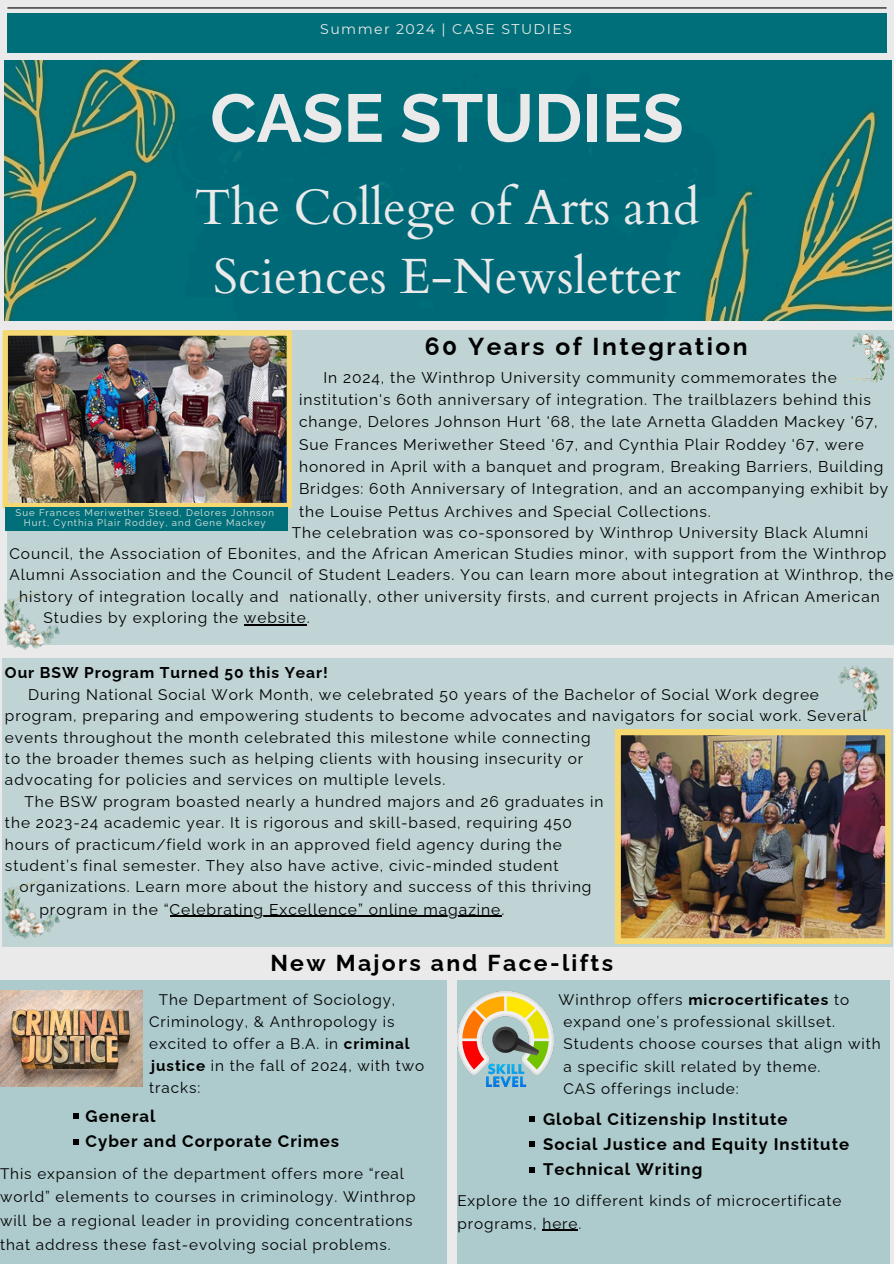
<style>
.page{position:relative;width:894px;height:1264px;background:#fff}
.page>*{position:absolute;margin:0;border:0;box-sizing:border-box;transform-origin:0 0}
.t1{font:700 67.5px "Raleway";color:#eaeaea}
.t2{font:49.5px/68.7px "Cardo";color:#eaeaea;text-align:center}
.t3{font:700 24.45px "Raleway";letter-spacing:.1em;color:#000}
.t4{font:700 22.95px "Raleway";letter-spacing:.1em;color:#000}
.t5{font:700 16.8px/25px "Raleway";letter-spacing:.06em;color:#000}
.t6{font:15.6px "Raleway";letter-spacing:.06em;color:#000}
.t7{font:700 15.6px "Raleway";letter-spacing:.06em;color:#000}
.t8{font:15.45px/22.4px "Raleway";letter-spacing:.06em;color:#000}
.t9{font:15.3px/22px "Raleway";letter-spacing:.06em;color:#000}
.t10{font:14.1px "Montserrat";letter-spacing:.1em;color:#eaeaea}
.t11{font:9.6px "Raleway";letter-spacing:.1em;color:#e6e7e2}
.s1{font-weight:700}
</style>
<div class="page">
<div style="left:0;top:0;width:893px;height:1263px;background:#eaeaea"></div>
<div style="left:7px;top:14px;width:879px;height:39px;background:#006f79"></div>
<hr style="left:7px;top:7px;width:879px;height:1px;background:#000">
<img style="left:5px;top:61px;width:885px;height:259px">
<div style="left:7px;top:330px;width:886px;height:314px;background:#c0d4d6"></div>
<div style="left:0;top:980px;width:446px;height:283px;background:#adcacc"></div>
<div style="left:457px;top:980px;width:433px;height:283px;background:#adcacc"></div>
<img style="left:2px;top:330px;width:290px;height:178px">
<div style="left:2px;top:657px;width:890px;height:289px;background:#c0d4d6"></div>
<hr style="left:170px;top:915px;width:331px;height:2px;background:#000">
<img style="left:615px;top:729px;width:275px;height:214px">
<img style="left:852px;top:334px;width:38px;height:48px">
<div style="left:5px;top:507px;width:283px;height:24px;background:#006f79"></div>
<hr style="left:244px;top:624px;width:62px;height:1px;background:#000">
<img style="left:3px;top:590px;width:59px;height:60px">
<img style="left:3px;top:879px;width:57px;height:60px">
<svg style="left:73px;top:1113px;width:5px;height:6px"></svg>
<svg style="left:73px;top:1139px;width:5px;height:5px"></svg>
<img style="left:0;top:990px;width:143px;height:96px">
<svg style="left:529px;top:1116px;width:6px;height:6px"></svg>
<svg style="left:529px;top:1141px;width:6px;height:5px"></svg>
<svg style="left:529px;top:1167px;width:6px;height:5px"></svg>
<hr style="left:542px;top:1229px;width:36px;height:1px;background:#000">
<img style="left:457px;top:991px;width:96px;height:95px">
<img style="left:838px;top:665px;width:42px;height:49px">
<p class="t10" style="left:320px;top:20px;width:253px">Summer 2024 | CASE STUDIES</p>
<p class="t1" style="left:210px;top:78px;width:475px">CASE STUDIES</p>
<p class="t2" style="left:194px;top:174px;width:506px">The College of Arts and<br>Sciences E-Newsletter</p>
<h3 class="t3" style="left:425px;top:332px;width:324px">60 Years of Integration</h3>
<p class="t8" style="left:299px;top:366px;width:590px;text-indent:24px">In 2024, the Winthrop University community commemorates the institution's 60th anniversary of integration. The trailblazers behind this change, Delores Johnson Hurt '68, the late Arnetta Gladden Mackey '67, Sue Frances Meriwether Steed '67, and Cynthia Plair Roddey '67, were honored in April with a banquet and program, Breaking Barriers, Building Bridges: 60th Anniversary of Integration, and an accompanying exhibit by</p>
<h2 class="t11" style="left:16px;top:507px;width:260px">Sue Frances Meriwether Steed, Delores Johnson</h2>
<p class="t8" style="left:299px;top:500px;width:413px">the Louise Pettus Archives and Special Collections.</p>
<h2 class="t11" style="left:24px;top:517px;width:243px">Hurt, Cynthia Plair Roddey, and Gene Mackey</h2>
<h2 class="t8" style="left:291px;top:521px;width:578px">The celebration was co-sponsored by Winthrop University Black Alumni</h2>
<h2 class="t8" style="left:9px;top:542px;width:878px">Council, the Association of Ebonites, and the African American Studies minor, with support from the Winthrop</h2>
<h2 class="t8" style="left:9px;top:563px;width:885px">Alumni Association and the Council of Student Leaders. You can learn more about integration at Winthrop, the</h2>
<h2 class="t8" style="left:19px;top:585px;width:861px">history of integration locally and nationally, other university firsts, and current projects in African American</h2>
<h2 class="t8" style="left:43px;top:606px;width:267px">Studies by exploring the website.</h2>
<p class="t7" style="left:5px;top:663px;width:324px">Our BSW Program Turned 50 this Year!</p>
<p class="t8" style="left:28px;top:683px;width:792px">During National Social Work Month, we celebrated 50 years of the Bachelor of Social Work degree</p>
<p class="t8" style="left:5px;top:704px;width:862px">program, preparing and empowering students to become advocates and navigators for social work. Several</p>
<p class="t8" style="left:5px;top:726px;width:587px">events throughout the month celebrated this milestone while connecting</p>
<p class="t8" style="left:5px;top:747px;width:579px">to the broader themes such as helping clients with housing insecurity or</p>
<p class="t8" style="left:5px;top:768px;width:441px">advocating for policies and services on multiple levels.</p>
<p class="t8" style="left:24px;top:790px;width:580px">The BSW program boasted nearly a hundred majors and 26 graduates in</p>
<p class="t8" style="left:5px;top:811px;width:568px">the 2023-24 academic year. It is rigorous and skill-based, requiring 450</p>
<p class="t8" style="left:5px;top:832px;width:558px">hours of practicum/field work in an approved field agency during the</p>
<p class="t8" style="left:5px;top:854px;width:555px">student’s final semester. They also have active, civic-minded student</p>
<p class="t8" style="left:20px;top:875px;width:573px">organizations. Learn more about the history and success of this thriving</p>
<p class="t6" style="left:39px;top:900px;width:466px">program in the “Celebrating Excellence” online magazine.</p>
<h3 class="t4" style="left:270px;top:949px;width:344px">New Majors and Face-lifts</h3>
<p class="t9" style="left:563px;top:988px;width:318px;text-indent:-5px">Winthrop offers <span class="s1">microcertificates</span> to expand one’s professional skillset.<br>Students choose courses that align with a specific skill related by theme.</p>
<p class="t9" style="left:563px;top:1077px;width:177px">CAS offerings include:</p>
<p class="t5" style="left:543px;top:1106px;width:307px">Global Citizenship Institute<br>Social Justice and Equity Institute<br>Technical Writing</p>
<p class="t9" style="left:457px;top:1188px;width:385px;line-height:22.8px">Explore the 10 different kinds of microcertificate programs, here.</p>
<p class="t9" style="left:149px;top:988px;width:276px;text-indent:10px">The Department of Sociology,<br>Criminology, &amp; Anthropology is excited to offer a B.A. in <span class="s1">criminal justice</span> in the fall of 2024, with two</p>
<h3 class="t9" style="left:149px;top:1076px;width:53px">tracks:</h3>
<h3 class="t5" style="left:86px;top:1103px;width:255px">General<br>Cyber and Corporate Crimes</h3>
<h3 class="t9" style="left:0;top:1161px;width:417px;line-height:23.7px">This expansion of the department offers more “real world” elements to courses in criminology. Winthrop will be a regional leader in providing concentrations that address these fast-evolving social problems.</h3>
</div>
